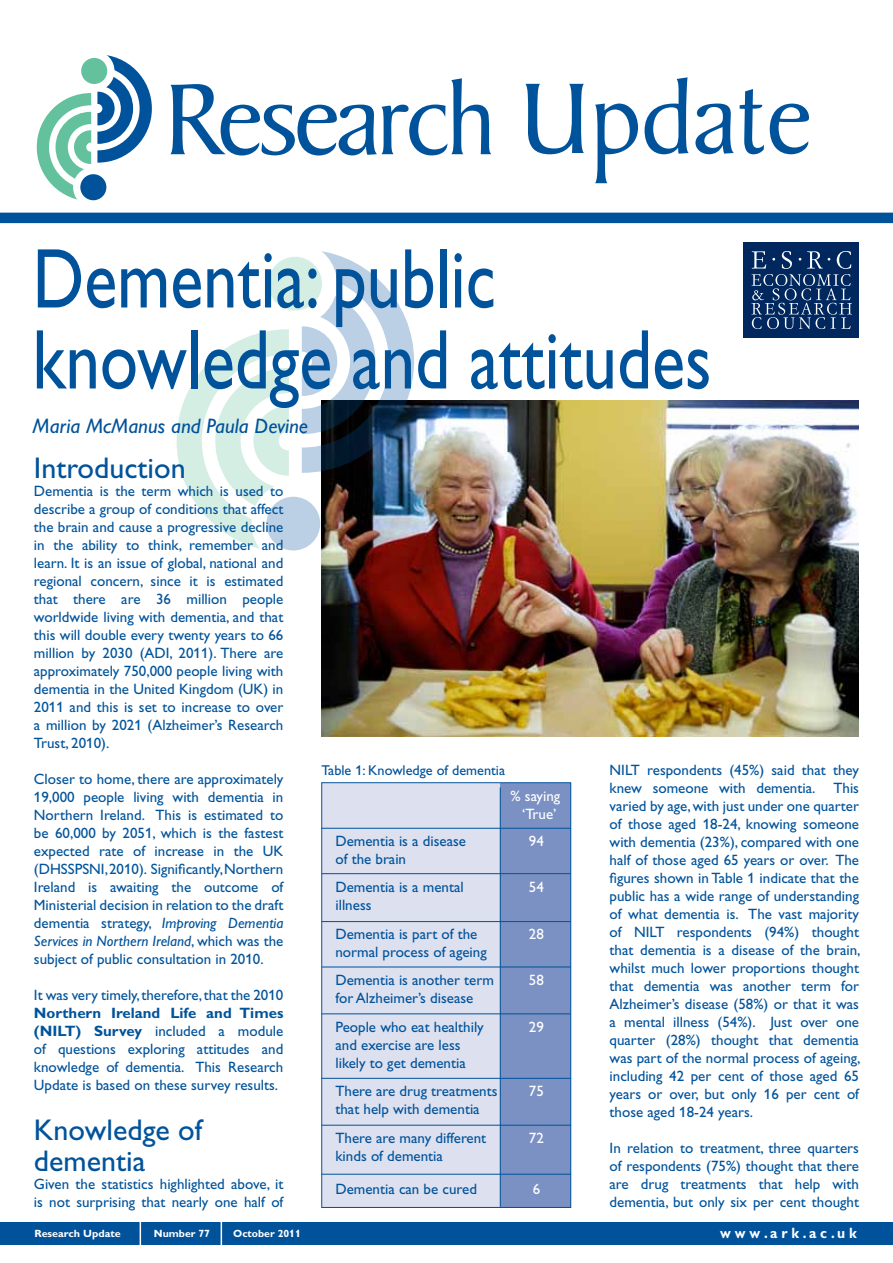
<style>
.page{position:relative;width:893px;height:1263px;background:#fff}
.page>*{position:absolute;margin:0;border:0;box-sizing:border-box;transform-origin:0 0}
.t1{font:85.2px/81px "Gill Alt One";color:#00529b;scale:.81 1}
.t2{font:30px/31.5px "Gill Alt One";color:#00539b}
.t3{font:italic 21px "Gill Alt One";color:#00529b}
.t4{font:15px/18px "Gill Alt One";color:#00539b}
.t5{font:15px/18px "Gill Alt One";color:#fff;text-align:center}
.t6{font:700 15px "Gill Alt One";color:#fff;scale:.92 1}
.t7{font:14.25px "Gill Alt One";color:#00539b}
.t8{font:700 10.5px "Gill Alt One";color:#fff}
.s1{font-style:italic}
.s2{font-weight:700}
</style>
<div class="page">
<img style="left:322px;top:400px;width:537px;height:336px">
<svg style="left:176px;top:329px;width:113px;height:221px"></svg>
<svg style="left:302px;top:251px;width:125px;height:234px"></svg>
<div style="left:268px;top:257px;width:54px;height:53px;background:#d5eee4;border-radius:50%"></div>
<div style="left:266px;top:497px;width:54px;height:53px;background:#bbd0e4;border-radius:50%"></div>
<div style="left:0;top:1222px;width:893px;height:23px;background:#00529b"></div>
<svg style="left:140px;top:1222px;width:1px;height:23px"></svg>
<svg style="left:221px;top:1222px;width:1px;height:23px"></svg>
<svg style="left:36px;top:93px;width:55px;height:107px"></svg>
<svg style="left:97px;top:55px;width:55px;height:108px"></svg>
<div style="left:81px;top:58px;width:26px;height:26px;background:#63c29d;border-radius:50%"></div>
<div style="left:80px;top:174px;width:26px;height:26px;background:#00529b;border-radius:50%"></div>
<svg style="left:170px;top:78px;width:321px;height:77px"></svg>
<svg style="left:525px;top:84px;width:59px;height:70px"></svg>
<svg style="left:595px;top:104px;width:43px;height:79px"></svg>
<svg style="left:645px;top:77px;width:44px;height:77px"></svg>
<svg style="left:695px;top:104px;width:39px;height:50px"></svg>
<svg style="left:740px;top:89px;width:24px;height:65px"></svg>
<svg style="left:770px;top:104px;width:39px;height:50px"></svg>
<div style="left:0;top:213px;width:893px;height:10px;background:#00529b"></div>
<div style="left:743px;top:242px;width:116px;height:96px;background:#00285e"></div>
<svg style="left:751px;top:251px;width:101px;height:78px"></svg>
<div style="left:322px;top:783px;width:178px;height:424px;background:#dde0ef"></div>
<div style="left:500px;top:783px;width:71px;height:425px;background:#7b91c3"></div>
<hr style="left:500px;top:787px;width:1px;height:420px;background:#00529b">
<div style="left:321px;top:782px;width:250px;height:426px;border:1px solid #00529b"></div>
<hr style="left:321px;top:828px;width:250px;height:1px;background:#00529b">
<hr style="left:322px;top:921px;width:249px;height:1px;background:#00529b">
<hr style="left:322px;top:873px;width:249px;height:1px;background:#00529b">
<hr style="left:322px;top:967px;width:249px;height:1px;background:#00529b">
<hr style="left:322px;top:1078px;width:249px;height:1px;background:#00529b">
<hr style="left:322px;top:1125px;width:249px;height:1px;background:#00529b">
<hr style="left:322px;top:1174px;width:249px;height:1px;background:#00529b">
<hr style="left:322px;top:1013px;width:249px;height:1px;background:#00529b">
<h1 class="t1" style="left:33px;top:238px;width:840px">Dementia: public knowledge and attitudes</h1>
<h3 class="t3" style="left:33px;top:414px;width:277px">Maria McManus and Paula Devine</h3>
<h2 class="t2" style="left:34px;top:452px;width:153px">Introduction</h2>
<p class="t4" style="left:34px;top:482px;width:251px;text-align:justify">Dementia is the term which is used to describe a group of conditions that affect the brain and cause a progressive decline in the ability to think, remember and learn. It is an issue of global, national and regional concern, since it is estimated that there are 36 million people worldwide living with dementia, and that this will double every twenty years to 66 million by 2030 (ADI, 2011). There are approximately 750,000 people living with dementia in the United Kingdom (UK) in 2011 and this is set to increase to over a million by 2021 (Alzheimer’s Research Trust, 2010).</p>
<p class="t4" style="left:34px;top:770px;width:251px;text-align:justify">Closer to home, there are approximately 19,000 people living with dementia in Northern Ireland. This is estimated to be 60,000 by 2051, which is the fastest expected rate of increase in the UK (DHSSPSNI, 2010). Significantly, Northern Ireland is awaiting the outcome of Ministerial decision in relation to the draft dementia strategy, <span class="s1">Improving Dementia Services in Northern Ireland</span>, which was the subject of public consultation in 2010.</p>
<p class="t4" style="left:34px;top:986px;width:251px">It was very timely, therefore, that the 2010</p>
<p class="t4" style="left:34px;top:1004px;width:251px;text-align:justify"><span class="s2">Northern Ireland Life and Times (NILT) Survey</span> included a module of questions exploring attitudes and knowledge of dementia. This Research Update is based on these survey results.</p>
<h2 class="t2" style="left:34px;top:1114px;width:170px">Knowledge of dementia</h2>
<p class="t4" style="left:34px;top:1175px;width:251px">Given the statistics highlighted above, it is not surprising that nearly one half of</p>
<p class="t4" style="left:610px;top:761px;width:252px;text-align:justify">NILT respondents (45%) said that they knew someone with dementia. This varied by age, with just under one quarter of those aged 18-24, knowing someone with dementia (23%), compared with one half of those aged 65 years or over. The figures shown in Table 1 indicate that the public has a wide range of understanding of what dementia is. The vast majority of NILT respondents (94%) thought that dementia is a disease of the brain, whilst much lower proportions thought that dementia was another term for Alzheimer’s disease (58%) or that it was a mental illness (54%). Just over one quarter (28%) thought that dementia was part of the normal process of ageing, including 42 per cent of those aged 65 years or over, but only 16 per cent of those aged 18-24 years.</p>
<p class="t4" style="left:610px;top:1139px;width:251px;text-align:justify">In relation to treatment, three quarters of respondents (75%) thought that there are drug treatments that help with dementia, but only six per cent thought</p>
<p class="t7" style="left:321px;top:762px;width:185px">Table 1: Knowledge of dementia</p>
<p class="t5" style="left:510px;top:786px;width:51px">% saying ‘True’</p>
<p class="t4" style="left:335px;top:831px;width:132px">Dementia is a disease</p>
<p class="t5" style="left:529px;top:831px;width:16px">94</p>
<p class="t4" style="left:335px;top:844px;width:130px;line-height:28.5px">of the brain<br>Dementia is a mental</p>
<p class="t5" style="left:529px;top:878px;width:16px">54</p>
<p class="t4" style="left:335px;top:891px;width:143px;line-height:28.5px">illness<br>Dementia is part of the</p>
<p class="t5" style="left:529px;top:924px;width:16px">28</p>
<p class="t4" style="left:335px;top:937px;width:160px;line-height:28.5px">normal process of ageing<br>Dementia is another term</p>
<p class="t5" style="left:529px;top:971px;width:16px">58</p>
<p class="t4" style="left:335px;top:984px;width:150px;line-height:28.5px">for Alzheimer’s disease<br>People who eat healthily</p>
<p class="t5" style="left:529px;top:1017px;width:16px">29</p>
<p class="t4" style="left:335px;top:1035px;width:132px">and exercise are less likely to get dementia</p>
<p class="t4" style="left:335px;top:1082px;width:164px">There are drug treatments</p>
<p class="t5" style="left:529px;top:1082px;width:16px">75</p>
<p class="t4" style="left:335px;top:1095px;width:152px;line-height:28.5px">that help with dementia<br>There are many different</p>
<p class="t5" style="left:529px;top:1128px;width:16px">72</p>
<p class="t4" style="left:335px;top:1146px;width:109px">kinds of dementia</p>
<p class="t4" style="left:335px;top:1179px;width:143px">Dementia can be cured</p>
<p class="t5" style="left:533px;top:1179px;width:9px">6</p>
<p class="t8" style="left:34px;top:1227px;width:88px">Research Update</p>
<p class="t8" style="left:154px;top:1227px;width:58px">Number 77</p>
<p class="t8" style="left:233px;top:1227px;width:69px">October 2011</p>
<p class="t6" style="left:720px;top:1224px;width:150px">w w w . a r k . a c . u k</p>
</div>
